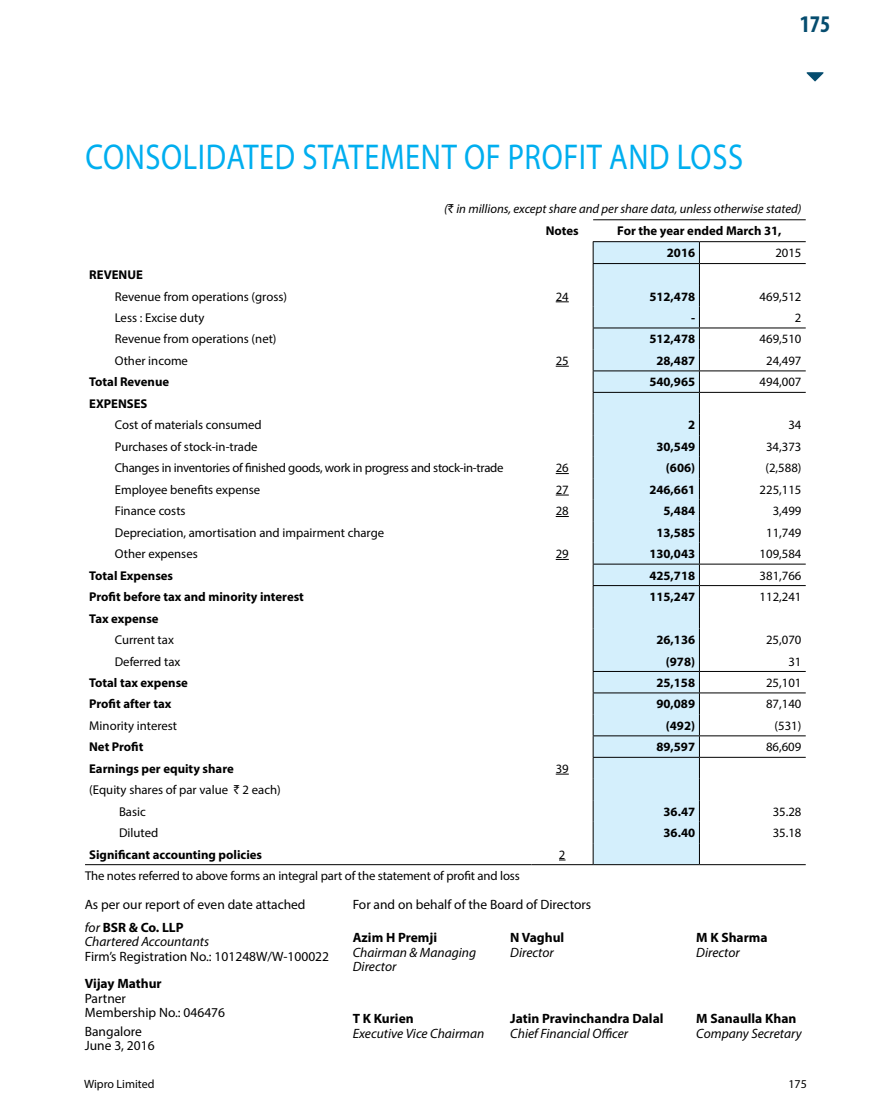
<style>
.page{position:relative;width:891px;height:1107px;background:#fff}
.page>*{position:absolute;margin:0;border:0;box-sizing:border-box;transform-origin:0 0}
.t1{font:36px "Myriad Pro";letter-spacing:.02em;color:#00aeef;scale:.85 1}
.t2{font:700 condensed 24px "Myriad Pro";color:#064d6f}
.t3{font:13.5px/14.5px "Myriad Pro";color:#000}
.t4{font:italic 13.5px "Myriad Pro";color:#000}
.t5{font:700 13.5px "Myriad Pro";color:#000}
.t6{font:12.75px/21.5px "Myriad Pro";color:#000}
.t7{font:700 12.75px/21.9px "Myriad Pro";color:#000}
.t8{font:italic 12.75px/21.9px "Myriad Pro";color:#000}
.t9{font:12.75px "Myriad Pro";letter-spacing:-.02em;color:#000}
.t10{font:12px "Myriad Pro";color:#000}
.s1{font-family:"Rupee";font-style:normal}
.s2{font-weight:700;font-style:normal}
.s3{font-family:"Rupee"}
.s4{font-style:italic}
.s5{font-weight:700}
</style>
<div class="page">
<div style="left:594px;top:242px;width:105px;height:622px;background:#d4effc"></div>
<hr style="left:593px;top:219px;width:106px;height:1px;background:#000">
<hr style="left:699px;top:219px;width:107px;height:1px;background:#000">
<hr style="left:593px;top:241px;width:106px;height:1px;background:#000">
<hr style="left:699px;top:241px;width:107px;height:1px;background:#000">
<hr style="left:593px;top:263px;width:106px;height:1px;background:#000">
<hr style="left:699px;top:263px;width:107px;height:1px;background:#000">
<hr style="left:593px;top:328px;width:106px;height:1px;background:#000">
<hr style="left:699px;top:328px;width:107px;height:1px;background:#000">
<hr style="left:593px;top:371px;width:106px;height:1px;background:#000">
<hr style="left:699px;top:371px;width:107px;height:1px;background:#000">
<hr style="left:593px;top:392px;width:106px;height:1px;background:#000">
<hr style="left:699px;top:392px;width:107px;height:1px;background:#000">
<hr style="left:593px;top:564px;width:106px;height:1px;background:#000">
<hr style="left:699px;top:564px;width:107px;height:1px;background:#000">
<hr style="left:593px;top:585px;width:106px;height:1px;background:#000">
<hr style="left:699px;top:585px;width:107px;height:1px;background:#000">
<hr style="left:593px;top:671px;width:106px;height:1px;background:#000">
<hr style="left:699px;top:671px;width:107px;height:1px;background:#000">
<hr style="left:593px;top:693px;width:106px;height:1px;background:#000">
<hr style="left:699px;top:693px;width:107px;height:1px;background:#000">
<hr style="left:593px;top:735px;width:106px;height:1px;background:#000">
<hr style="left:699px;top:735px;width:107px;height:1px;background:#000">
<hr style="left:593px;top:757px;width:106px;height:1px;background:#000">
<hr style="left:699px;top:757px;width:107px;height:1px;background:#000">
<svg style="left:593px;top:242px;width:1px;height:622px"></svg>
<svg style="left:699px;top:242px;width:1px;height:622px"></svg>
<hr style="left:85px;top:864px;width:446px;height:1px;background:#000">
<hr style="left:531px;top:864px;width:62px;height:1px;background:#000">
<hr style="left:593px;top:864px;width:106px;height:1px;background:#000">
<hr style="left:699px;top:864px;width:107px;height:1px;background:#000">
<svg style="left:556px;top:302px;width:13px;height:1px"></svg>
<svg style="left:556px;top:366px;width:13px;height:1px"></svg>
<svg style="left:556px;top:473px;width:13px;height:1px"></svg>
<svg style="left:556px;top:495px;width:13px;height:1px"></svg>
<svg style="left:556px;top:516px;width:13px;height:1px"></svg>
<svg style="left:556px;top:559px;width:13px;height:1px"></svg>
<svg style="left:556px;top:774px;width:13px;height:1px"></svg>
<svg style="left:806px;top:72px;width:18px;height:10px"></svg>
<h1 class="t1" style="left:85px;top:135px;width:775px">CONSOLIDATED STATEMENT OF PROFIT AND LOSS</h1>
<h2 class="t2" style="left:800px;top:9px;width:32px">175</h2>
<p class="t8" style="left:546px;top:198px;width:257px;text-indent:-102px">(<span class="s1">`</span> in millions, except share and per share data, unless otherwise stated)<br><span class="s2">Notes</span></p>
<p class="t7" style="left:667px;top:220px;width:116px;text-indent:-50px">For the year ended March 31,<br>2016</p>
<p class="t6" style="left:775px;top:242px;width:28px">2015</p>
<p class="t7" style="left:89px;top:263px;width:55px">REVENUE</p>
<p class="t6" style="left:115px;top:285px;width:174px">Revenue from operations (gross)</p>
<p class="t6" style="left:556px;top:285px;width:15px">24</p>
<p class="t7" style="left:649px;top:285px;width:47px">512,478</p>
<p class="t6" style="left:760px;top:285px;width:43px">469,512</p>
<p class="t6" style="left:115px;top:307px;width:91px">Less : Excise duty</p>
<p class="t7" style="left:691px;top:306px;width:6px">-</p>
<p class="t6" style="left:795px;top:307px;width:8px">2</p>
<p class="t6" style="left:115px;top:328px;width:163px">Revenue from operations (net)</p>
<p class="t7" style="left:649px;top:328px;width:47px">512,478</p>
<p class="t6" style="left:760px;top:328px;width:43px">469,510</p>
<p class="t6" style="left:115px;top:350px;width:75px">Other income</p>
<p class="t6" style="left:556px;top:350px;width:15px">25</p>
<p class="t7" style="left:657px;top:349px;width:40px">28,487</p>
<p class="t6" style="left:766px;top:350px;width:37px">24,497</p>
<p class="t7" style="left:89px;top:371px;width:81px">Total Revenue</p>
<p class="t7" style="left:649px;top:371px;width:47px">540,965</p>
<p class="t6" style="left:760px;top:371px;width:43px">494,007</p>
<p class="t7" style="left:89px;top:392px;width:60px">EXPENSES</p>
<p class="t6" style="left:115px;top:414px;width:149px">Cost of materials consumed</p>
<p class="t7" style="left:688px;top:414px;width:9px">2</p>
<p class="t6" style="left:788px;top:414px;width:15px">34</p>
<p class="t6" style="left:115px;top:436px;width:144px">Purchases of stock-in-trade</p>
<p class="t7" style="left:656px;top:435px;width:40px">30,549</p>
<p class="t6" style="left:766px;top:436px;width:37px">34,373</p>
<p class="t9" style="left:115px;top:460px;width:390px">Changes in inventories of finished goods, work in progress and stock-in-trade</p>
<p class="t6" style="left:556px;top:457px;width:15px">26</p>
<p class="t7" style="left:666px;top:457px;width:31px">(606)</p>
<p class="t6" style="left:765px;top:457px;width:38px">(2,588)</p>
<p class="t6" style="left:115px;top:479px;width:147px">Employee benefits expense</p>
<p class="t6" style="left:556px;top:479px;width:15px">27</p>
<p class="t7" style="left:649px;top:478px;width:47px">246,661</p>
<p class="t6" style="left:760px;top:479px;width:43px">225,115</p>
<p class="t6" style="left:115px;top:500px;width:72px">Finance costs</p>
<p class="t6" style="left:556px;top:500px;width:15px">28</p>
<p class="t7" style="left:664px;top:500px;width:33px">5,484</p>
<p class="t6" style="left:773px;top:500px;width:30px">3,499</p>
<p class="t6" style="left:115px;top:522px;width:271px">Depreciation, amortisation and impairment charge</p>
<p class="t7" style="left:656px;top:521px;width:40px">13,585</p>
<p class="t6" style="left:766px;top:522px;width:37px">11,749</p>
<p class="t6" style="left:115px;top:543px;width:85px">Other expenses</p>
<p class="t6" style="left:556px;top:543px;width:15px">29</p>
<p class="t7" style="left:649px;top:543px;width:47px">130,043</p>
<p class="t6" style="left:760px;top:543px;width:43px">109,584</p>
<p class="t7" style="left:89px;top:564px;width:85px">Total Expenses</p>
<p class="t7" style="left:649px;top:564px;width:47px">425,718</p>
<p class="t6" style="left:760px;top:564px;width:43px">381,766</p>
<p class="t7" style="left:89px;top:585px;width:216px">Profit before tax and minority interest</p>
<p class="t7" style="left:649px;top:585px;width:47px">115,247</p>
<p class="t6" style="left:760px;top:586px;width:43px">112,241</p>
<p class="t7" style="left:89px;top:607px;width:71px">Tax expense</p>
<p class="t6" style="left:115px;top:629px;width:61px">Current tax</p>
<p class="t7" style="left:656px;top:628px;width:40px">26,136</p>
<p class="t6" style="left:766px;top:629px;width:37px">25,070</p>
<p class="t6" style="left:115px;top:650px;width:67px">Deferred tax</p>
<p class="t7" style="left:666px;top:650px;width:31px">(978)</p>
<p class="t6" style="left:788px;top:650px;width:15px">31</p>
<p class="t7" style="left:89px;top:671px;width:100px">Total tax expense</p>
<p class="t7" style="left:656px;top:671px;width:40px">25,158</p>
<p class="t6" style="left:766px;top:672px;width:37px">25,101</p>
<p class="t7" style="left:89px;top:693px;width:84px">Profit after tax</p>
<p class="t7" style="left:656px;top:693px;width:40px">90,089</p>
<p class="t6" style="left:766px;top:693px;width:37px">87,140</p>
<p class="t6" style="left:89px;top:715px;width:89px">Minority interest</p>
<p class="t7" style="left:666px;top:714px;width:31px">(492)</p>
<p class="t6" style="left:775px;top:715px;width:28px">(531)</p>
<p class="t7" style="left:89px;top:736px;width:56px">Net Profit</p>
<p class="t7" style="left:656px;top:736px;width:40px">89,597</p>
<p class="t6" style="left:766px;top:736px;width:37px">86,609</p>
<p class="t7" style="left:89px;top:757px;width:146px">Earnings per equity share</p>
<p class="t6" style="left:556px;top:758px;width:15px">39</p>
<p class="t6" style="left:119px;top:779px;width:163px;text-indent:-30px">(Equity shares of par value <span class="s3">`</span> 2 each)<br>Basic</p>
<p class="t7" style="left:664px;top:800px;width:33px">36.47</p>
<p class="t6" style="left:773px;top:801px;width:30px">35.28</p>
<p class="t6" style="left:119px;top:822px;width:41px">Diluted</p>
<p class="t7" style="left:664px;top:822px;width:33px">36.40</p>
<p class="t6" style="left:773px;top:822px;width:30px">35.18</p>
<p class="t7" style="left:89px;top:843px;width:174px">Significant accounting policies</p>
<p class="t6" style="left:559px;top:844px;width:8px">2</p>
<p class="t6" style="left:85px;top:865px;width:436px">The notes referred to above forms an integral part of the statement of profit and loss</p>
<p class="t3" style="left:85px;top:892px;width:222px;line-height:23.1px">As per our report of even date attached <span class="s4">for</span> <span class="s5">BSR &amp; Co. LLP</span></p>
<p class="t4" style="left:85px;top:933px;width:126px">Chartered Accountants</p>
<p class="t3" style="left:85px;top:949px;width:246px">Firm’s Registration No.: 101248W/W-100022</p>
<p class="t5" style="left:85px;top:975px;width:78px">Vijay Mathur</p>
<p class="t3" style="left:85px;top:991px;width:142px">Partner<br>Membership No.: 046476</p>
<p class="t3" style="left:85px;top:1024px;width:71px">Bangalore<br>June 3, 2016</p>
<p class="t3" style="left:353px;top:897px;width:240px">For and on behalf of the Board of Directors</p>
<p class="t5" style="left:353px;top:929px;width:86px">Azim H Premji</p>
<p class="t5" style="left:510px;top:929px;width:56px">N Vaghul</p>
<p class="t5" style="left:696px;top:929px;width:73px">M K Sharma</p>
<p class="t4" style="left:353px;top:944px;width:125px">Chairman &amp; Managing</p>
<p class="t4" style="left:510px;top:944px;width:45px">Director</p>
<p class="t4" style="left:696px;top:944px;width:45px">Director</p>
<p class="t4" style="left:353px;top:958px;width:45px">Director</p>
<p class="t5" style="left:353px;top:1010px;width:62px">T K Kurien</p>
<p class="t5" style="left:510px;top:1010px;width:155px">Jatin Pravinchandra Dalal</p>
<p class="t5" style="left:696px;top:1010px;width:102px">M Sanaulla Khan</p>
<p class="t4" style="left:353px;top:1025px;width:133px">Executive Vice Chairman</p>
<p class="t4" style="left:510px;top:1025px;width:119px">Chief Financial Officer</p>
<p class="t4" style="left:696px;top:1025px;width:107px">Company Secretary</p>
<p class="t10" style="left:84px;top:1077px;width:72px">Wipro Limited</p>
<p class="t10" style="left:788px;top:1077px;width:20px">175</p>
</div>
